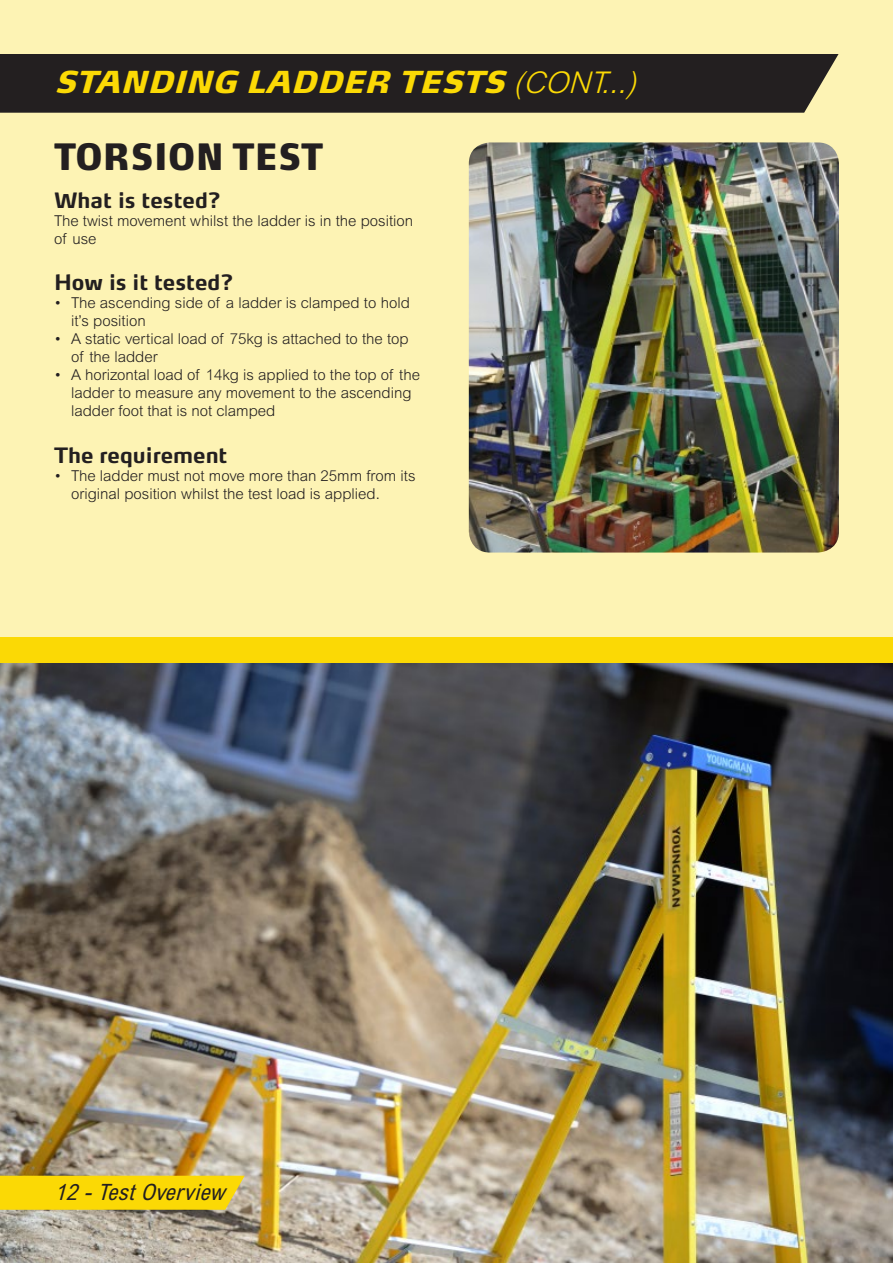
<style>
.page{position:relative;width:893px;height:1263px;background:#fdf3b4}
.page>*{position:absolute;margin:0;border:0;box-sizing:border-box;transform-origin:0 0}
.t1{font:900 condensed 36px "Max OT";color:#231f20}
.t2{font:italic 900 30px "Max OT";color:#fbd905}
.t3{font:italic condensed 22.5px "Arial MT Std";color:#231f20}
.t4{font:700 21px "Max OT";color:#231f20}
.t5{font:300 15px/18px "Arial MT Std";color:#231f20}
.s1{font-family:"Arial MT Std";font-weight:300}
</style>
<div class="page">
<div style="left:0;top:638px;width:893px;height:625px;background:#fbd905"></div>
<img style="left:0;top:663px;width:893px;height:600px">
<img style="left:469px;top:142px;width:370px;height:410px">
<svg style="left:0;top:1176px;width:245px;height:34px"></svg>
<div style="left:0;top:54px;width:838px;height:59px;background:#231f20"></div>
<h2 class="t2" style="left:54px;top:62px;width:592px">STANDING LADDER TESTS <span class="s1">(CONT...)</span></h2>
<h1 class="t1" style="left:54px;top:133px;width:271px">TORSION TEST</h1>
<h3 class="t4" style="left:54px;top:186px;width:169px">What is tested?</h3>
<p class="t5" style="left:54px;top:212px;width:361px">The twist movement whilst the ladder is in the position of use</p>
<h3 class="t4" style="left:54px;top:269px;width:181px">How is it tested?</h3>
<p class="t5" style="left:71px;top:294px;width:340px;text-indent:-17px">• The ascending side of a ladder is clamped to hold it’s position</p>
<p class="t5" style="left:71px;top:330px;width:339px;text-indent:-17px">• A static vertical load of 75kg is attached to the top of the ladder</p>
<p class="t5" style="left:71px;top:366px;width:351px;text-indent:-17px">• A horizontal load of 14kg is applied to the top of the ladder to measure any movement to the ascending ladder foot that is not clamped</p>
<h3 class="t4" style="left:54px;top:441px;width:175px">The requirement</h3>
<p class="t5" style="left:71px;top:466px;width:346px;text-indent:-17px">• The ladder must not move more than 25mm from its original position whilst the test load is applied.</p>
<h3 class="t3" style="left:54px;top:1178px;width:179px">12-TestOverview</h3>
</div>
